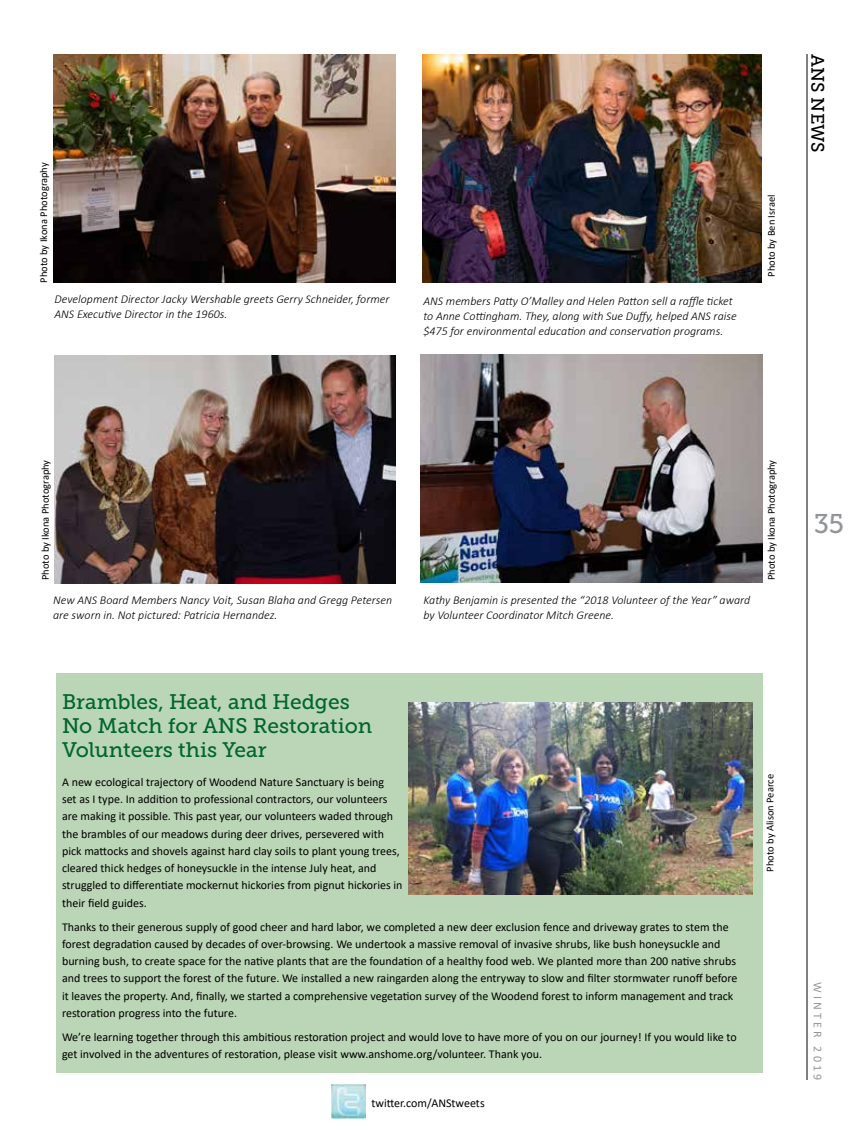
<style>
.page{position:relative;width:864px;height:1134px;background:#fff}
.page>*{position:absolute;margin:0;border:0;box-sizing:border-box;transform-origin:0 0}
.t1{font:27px "Museo Slab 500";color:#939598}
.t2{font:21px/24px "Museo Slab 500";color:#00652e}
.t3{font:18px "Museo Slab 500";letter-spacing:.005em;color:#000}
.t4{font:12px/17.2px "Calibri";color:#000}
.t5{font:italic 300 12px/15px "Calibri";color:#000}
.t6{font:12px "Calibri";letter-spacing:.26em;color:#939598}
.t7{font:10.5px "Calibri";color:#000}
</style>
<div class="page">
<hr style="left:807px;top:54px;width:1px;height:1026px;background:#000">
<div style="left:56px;top:673px;width:707px;height:399px;background:#bbd6b6"></div>
<img style="left:331px;top:1084px;width:34px;height:35px">
<img style="left:409px;top:703px;width:344px;height:192px">
<img style="left:53px;top:54px;width:343px;height:228px">
<img style="left:422px;top:54px;width:340px;height:229px">
<img style="left:420px;top:355px;width:343px;height:228px">
<img style="left:55px;top:355px;width:341px;height:228px">
<p class="t7" style="left:37px;top:283px;width:122px;rotate:-90deg">Photo by Ikona Photography</p>
<p class="t5" style="left:55px;top:292px;width:336px">Development Director Jacky Wershable greets Gerry Schneider, former<br>ANS Executive Director in the 1960s.</p>
<p class="t5" style="left:423px;top:293px;width:315px">ANS members Patty O’Malley and Helen Patton sell a raffle ticket to Anne Cottingham. They, along with Sue Duffy, helped ANS raise $475 for environmental education and conservation programs.</p>
<p class="t7" style="left:764px;top:277px;width:84px;rotate:-90deg">Photo by Ben Israel</p>
<h3 class="t3" style="left:828px;top:54px;width:100px;rotate:90deg">ANS NEWS</h3>
<p class="t7" style="left:38px;top:580px;width:122px;rotate:-90deg">Photo by Ikona Photography</p>
<p class="t5" style="left:53px;top:592px;width:341px">New ANS Board Members Nancy Voit, Susan Blaha and Gregg Petersen are sworn in. Not pictured: Patricia Hernandez.</p>
<p class="t5" style="left:423px;top:592px;width:328px">Kathy Benjamin is presented the “2018 Volunteer of the Year” award by Volunteer Coordinator Mitch Greene.</p>
<p class="t7" style="left:764px;top:580px;width:122px;rotate:-90deg">Photo by Ikona Photography</p>
<h2 class="t2" style="left:62px;top:689px;width:312px">Brambles, Heat, and Hedges<br>No Match for ANS Restoration<br>Volunteers this Year</h2>
<p class="t4" style="left:62px;top:773px;width:342px">A new ecological trajectory of Woodend Nature Sanctuary is being<br>set as I type. In addition to professional contractors, our volunteers are making it possible. This past year, our volunteers waded through the brambles of our meadows during deer drives, persevered with pick mattocks and shovels against hard clay soils to plant young trees, cleared thick hedges of honeysuckle in the intense July heat, and struggled to differentiate mockernut hickories from pignut hickories in their field guides.</p>
<p class="t4" style="left:62px;top:918px;width:677px">Thanks to their generous supply of good cheer and hard labor, we completed a new deer exclusion fence and driveway grates to stem the forest degradation caused by decades of over-browsing. We undertook a massive removal of invasive shrubs, like bush honeysuckle and burning bush, to create space for the native plants that are the foundation of a healthy food web. We planted more than 200 native shrubs and trees to support the forest of the future. We installed a new raingarden along the entryway to slow and filter stormwater runoff before it leaves the property. And, finally, we started a comprehensive vegetation survey of the Woodend forest to inform management and track restoration progress into the future.</p>
<p class="t4" style="left:62px;top:1028px;width:676px">We’re learning together through this ambitious restoration project and would love to have more of you on our journey! If you would like to get involved in the adventures of restoration, please visit www.anshome.org/volunteer. Thank you.</p>
<p class="t4" style="left:371px;top:1094px;width:115px">twitter.com/ANStweets</p>
<p class="t7" style="left:763px;top:872px;width:99px;rotate:-90deg">Photo by Alison Pearce</p>
<h1 class="t1" style="left:814px;top:509px;width:32px">35</h1>
<p class="t6" style="left:826px;top:982px;width:99px;rotate:90deg">WINTER 2019</p>
</div>
